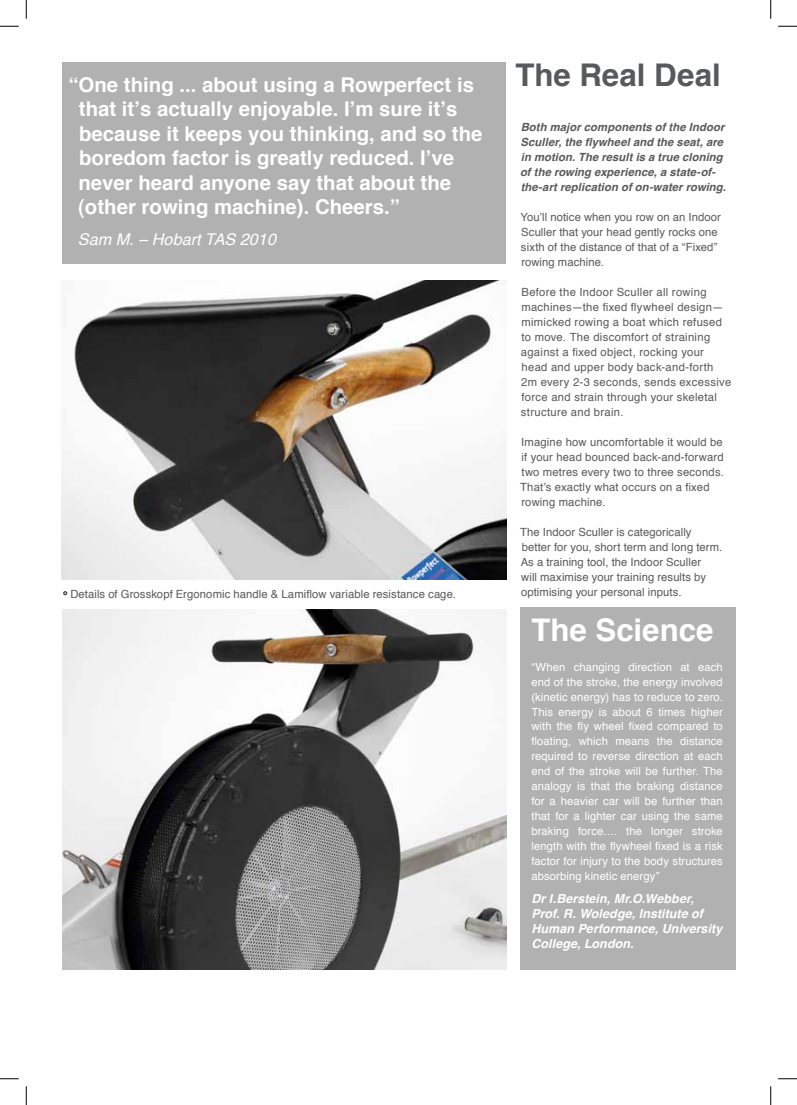
<style>
.page{position:relative;width:797px;height:1105px;background:#fff}
.page>*{position:absolute;margin:0;border:0;box-sizing:border-box;transform-origin:0 0}
.t1{font:700 31.25px "Helvetica";letter-spacing:-.005em;color:#58595b}
.t2{font:700 31.25px "Helvetica";color:#fff}
.t3{font:700 20.38px/24.5px "Helvetica";color:#fff}
.t4{font:italic 16.25px "Helvetica";color:#fff}
.t5{font:italic 700 12.5px/15px "Helvetica";letter-spacing:.005em;color:#fff}
.t6{font:11.25px/15px "Helvetica";letter-spacing:.015em;color:#58595b}
.t7{font:11.25px/15px "Helvetica";letter-spacing:.01em;color:#fff;text-align:justify}
.t8{font:italic 700 11.25px/15px "Helvetica";letter-spacing:.01em;color:#58595b}
</style>
<div class="page">
<img style="left:62px;top:280px;width:444px;height:299px">
<img style="left:62px;top:610px;width:444px;height:360px">
<div style="left:520px;top:607px;width:215px;height:363px;background:#b1b1b2"></div>
<svg style="left:63px;top:591px;width:4px;height:4px"></svg>
<div style="left:62px;top:62px;width:443px;height:202px;background:#b1b1b2"></div>
<svg style="left:0;top:25px;width:19px;height:2px"></svg>
<svg style="left:778px;top:25px;width:19px;height:2px"></svg>
<svg style="left:0;top:1078px;width:19px;height:1px"></svg>
<svg style="left:778px;top:1078px;width:19px;height:1px"></svg>
<svg style="left:25px;top:0;width:2px;height:19px"></svg>
<svg style="left:25px;top:1086px;width:2px;height:19px"></svg>
<svg style="left:770px;top:0;width:1px;height:19px"></svg>
<svg style="left:770px;top:1086px;width:1px;height:19px"></svg>
<p class="t3" style="left:78px;top:73px;width:406px;text-indent:-10px">“One thing ... about using a Rowperfect is that it’s actually enjoyable. I’m sure it’s because it keeps you thinking, and so the boredom factor is greatly reduced. I’ve never heard anyone say that about the (other rowing machine). Cheers.”</p>
<h3 class="t4" style="left:78px;top:227px;width:200px">Sam M. – Hobart TAS 2010</h3>
<p class="t6" style="left:70px;top:587px;width:387px">Details of Grosskopf Ergonomic handle &amp; Lamiflow variable resistance cage.</p>
<h1 class="t1" style="left:515px;top:50px;width:207px">The Real Deal</h1>
<p class="t8" style="left:520px;top:120px;width:207px">Both major components of the Indoor Sculler, the flywheel and the seat, are in motion. The result is a true cloning of the rowing experience, a state-of&shy;the-art replication of on-water rowing.</p>
<p class="t6" style="left:520px;top:210px;width:202px">You’ll notice when you row on an Indoor Sculler that your head gently rocks one sixth of the distance of that of a “Fixed” rowing machine.</p>
<p class="t6" style="left:521px;top:285px;width:212px">Before the Indoor Sculler all rowing machines—the fixed flywheel design— mimicked rowing a boat which refused to move. The discomfort of straining against a fixed object, rocking your head and upper body back-and-forth 2m every 2-3 seconds, sends excessive force and strain through your skeletal structure and brain.</p>
<p class="t6" style="left:520px;top:435px;width:205px">Imagine how uncomfortable it would be if your head bounced back-and-forward two metres every two to three seconds.<br>That’s exactly what occurs on a fixed rowing machine.</p>
<p class="t6" style="left:520px;top:525px;width:203px">The Indoor Sculler is categorically better for you, short term and long term.<br>As a training tool, the Indoor Sculler<br>will maximise your training results by optimising your personal inputs.</p>
<h1 class="t2" style="left:531px;top:605px;width:184px">The Science</h1>
<p class="t7" style="left:531px;top:659px;width:193px">“When changing direction at each end of the stroke, the energy involved (kinetic energy) has to reduce to zero.<br>This energy is about 6 times higher with the fly wheel fixed compared to floating, which means the distance required to reverse direction at each end of the stroke will be further. The analogy is that the braking distance for a heavier car will be further than that for a lighter car using the same braking force…. the longer stroke length with the flywheel fixed is a risk factor for injury to the body structures absorbing kinetic energy”</p>
<p class="t5" style="left:531px;top:891px;width:192px">Dr I.Berstein, Mr.O.Webber,<br>Prof. R. Woledge, Institute of<br>Human Performance, University<br>College, London.</p>
</div>
